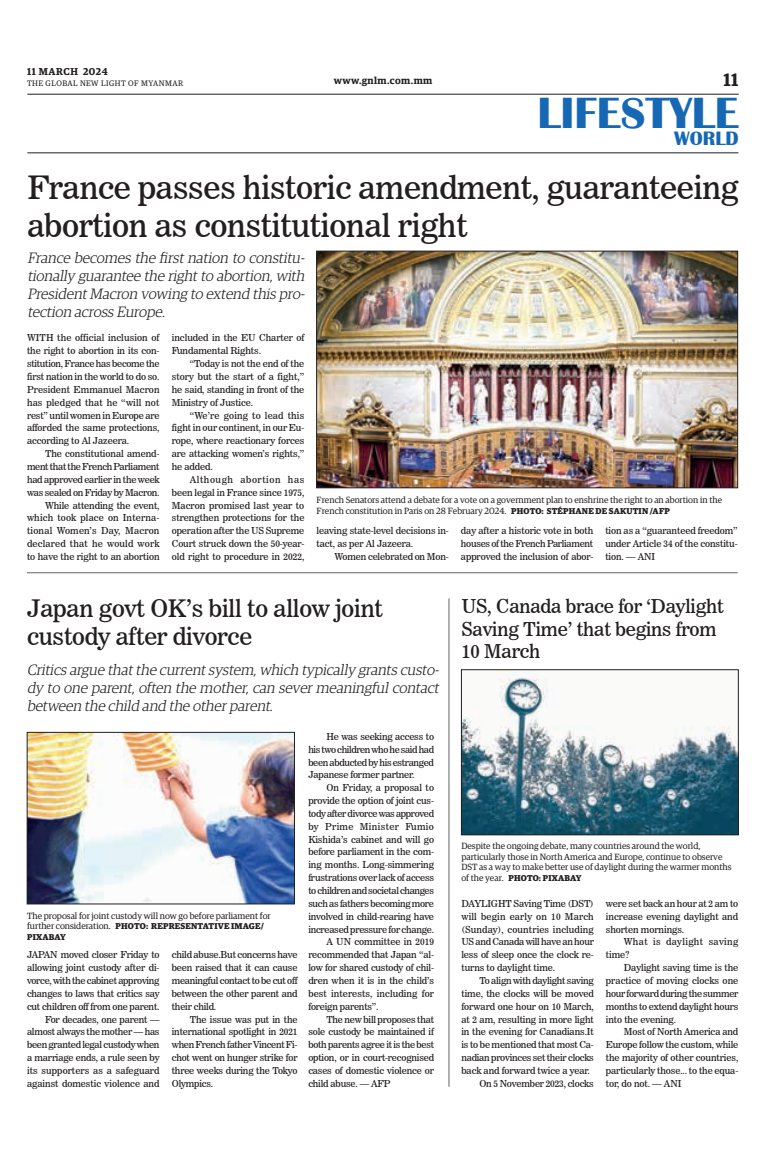
<style>
.page{position:relative;width:773px;height:1152px;background:#fff}
.page>*{position:absolute;margin:0;border:0;box-sizing:border-box;transform-origin:0 0}
.t1{font:700 45px "Britannic";color:#1768b4}
._2_Clm_Head{font:32px/38.4px "News 706 BT Roman C";letter-spacing:-.01em;color:#231f20}
._2_Clm_Head-2{font:24px/28.8px "News 706 BT Roman C";letter-spacing:-.01em;color:#231f20}
.t2{font:700 20px "Britannic";color:#1768b4}
._2_Clm_Head-3{font:19px/22.8px "News 706 BT Roman C";letter-spacing:-.01em;color:#231f20}
.t3{font:600 18px "Guardian Egyp";color:#231f20}
.t4{font:italic 300 15px/18px "Guardian Egyp";color:#231f20;text-align:justify}
.t5{font:600 10px "Guardian Egyp";letter-spacing:.05em;color:#231f20}
._2nd_Body{font:9.5px/12.9px "News 706 BT Roman C";letter-spacing:-.01em;color:#231f20;text-align:justify}
.Normal_Para{font:9.5px/12.9px "News 706 BT Roman C";letter-spacing:-.01em;color:#231f20;text-align:justify}
._2nd_Body-2{font:9.5px/12.9px "News 706 BT Roman C";letter-spacing:.03em;color:#231f20}
.t6{font:9px/10.8px "Guardian Egyp";color:#231f20}
.t7{font:700 8.5px/10.2px "Guardian Egyp";letter-spacing:.02em;color:#231f20}
.t8{font:8px "Guardian Egyp";letter-spacing:.06em;color:#231f20}
.s1{font-weight:700;font-size:8.5px}
.s2{font-weight:400;font-size:9px}
</style>
<div class="page">
<hr style="left:27px;top:94px;width:711px;height:1px;background:#231f20">
<hr style="left:27px;top:153px;width:711px;height:1px;background:#231f20">
<img style="left:318px;top:253px;width:417px;height:233px">
<div style="left:316px;top:251px;width:421px;height:237px;border:1px solid #231f20"></div>
<img style="left:463px;top:672px;width:273px;height:161px">
<div style="left:461px;top:670px;width:277px;height:165px;border:1px solid #231f20"></div>
<img style="left:29px;top:734px;width:263px;height:168px">
<div style="left:27px;top:732px;width:267px;height:172px;border:1px solid #231f20"></div>
<hr style="left:448px;top:598px;width:1px;height:489px;background:#231f20">
<hr style="left:27px;top:573px;width:710px;height:1px;background:#231f20">
<p class="t5" style="left:27px;top:64px;width:82px">11 MARCH 2024</p>
<p class="t8" style="left:27px;top:78px;width:158px">THE GLOBAL NEW LIGHT OF MYANMAR</p>
<p class="t5" style="left:334px;top:73px;width:100px">www.gnlm.com.mm</p>
<h3 class="t3" style="left:723px;top:67px;width:16px">11</h3>
<h1 class="t1" style="left:537px;top:88px;width:203px">LIFESTYLE</h1>
<h3 class="t2" style="left:674px;top:127px;width:66px">WORLD</h3>
<p class="_2_Clm_Head" style="left:27px;top:168px;width:713px">France passes historic amendment, guaranteeing abortion as constitutional right</p>
<p class="t4" style="left:27px;top:248px;width:282px">France becomes the firstnation to constitu&shy;tionally guarantee the rightto abortion,with PresidentMacron vowing to extend this pro&shy;tection across Europe.</p>
<p class="_2nd_Body" style="left:172px;top:332px;width:134px">included in the EU Charter of<br>Fundamental Rights.</p>
<p class="_2nd_Body" style="left:172px;top:357px;width:134px;text-indent:18px">“Today is not the end of the story but the start of a fight,” he said, standing in front of the Ministry of Justice.</p>
<p class="_2nd_Body" style="left:172px;top:409px;width:134px;text-indent:18px">“We’re going to lead this fight in our continent, in our Eu&shy;rope, where reactionary forces are attacking women’s rights,” he added.</p>
<p class="_2nd_Body" style="left:172px;top:473px;width:134px;text-indent:18px">Although abortion has been legal in France since 1975, Macron promised last year to strengthen protections for the operation after the US Supreme Court struck down the 50-year&shy;old right to procedure in 2022,</p>
<p class="Normal_Para" style="left:27px;top:332px;width:134px">WITH the official inclusion of the right to abortion in its con&shy;stitution, France has become the first nation in the world to do so.<br>President Emmanuel Macron has pledged that he “will not rest” until women in Europe are afforded the same protections, according to Al Jazeera.</p>
<p class="_2nd_Body" style="left:27px;top:447px;width:134px;text-indent:18px">The constitutional amend&shy;ment that the French Parliament had approved earlier in the week was sealed on Friday by Macron.</p>
<p class="_2nd_Body" style="left:27px;top:499px;width:134px;text-indent:18px">While attending the event, which took place on Interna&shy;tional Women’s Day, Macron declared that he would work to have the right to an abortion</p>
<p class="t6" style="left:316px;top:494px;width:407px">French Senators attend a debate for a vote on a government plan to enshrine the right to an abortion in the<br>French constitution in Paris on 28 February 2024. <span class="s1">PHOTO: STÉPHANE DE SAKUTIN /AFP</span></p>
<p class="_2nd_Body" style="left:316px;top:524px;width:134px">leaving state-level decisions in&shy;tact, as per Al Jazeera.</p>
<p class="_2nd_Body" style="left:334px;top:550px;width:116px">Women celebrated on Mon-</p>
<p class="_2nd_Body" style="left:461px;top:524px;width:134px">day after a historic vote in both houses of the French Parliament approved the inclusion of abor-</p>
<p class="_2nd_Body" style="left:605px;top:524px;width:134px">tion as a “guaranteed freedom” under Article 34 of the constitu&shy;tion. — ANI</p>
<p class="_2_Clm_Head-2" style="left:27px;top:594px;width:357px">Japan govt OK’s bill to allow joint custody after divorce</p>
<p class="t4" style="left:27px;top:660px;width:416px">Critics argue thatthe currentsystem,which typically grants custo&shy;dy to one parent,often the mother,can severmeaningfulcontact between the child and the otherparent.</p>
<p class="t6" style="left:27px;top:910px;width:245px">The proposal for joint custody will now go before parliament for</p>
<p class="t7" style="left:27px;top:921px;width:238px"><span class="s2">further consideration.</span> PHOTO: REPRESENTATIVE IMAGE/<br>PIXABAY</p>
<p class="Normal_Para" style="left:27px;top:948px;width:134px">JAPAN moved closer Friday to allowing joint custody after di&shy;vorce, with the cabinet approving changes to laws that critics say cut children off from one parent.</p>
<p class="_2nd_Body" style="left:27px;top:1013px;width:134px;text-indent:18px">For decades, one parent — almost always the mother — has been granted legal custody when a marriage ends, a rule seen by its supporters as a safeguard against domestic violence and</p>
<p class="_2nd_Body" style="left:172px;top:948px;width:127px">child abuse.But concerns have been raised that it can cause meaningful contact to be cut off between the other parent and their child.</p>
<p class="_2nd_Body" style="left:172px;top:1013px;width:127px;text-indent:18px">The issue was put in the international spotlight in 2021 when French father Vincent Fi&shy;chot went on hunger strike for three weeks during the Tokyo Olympics.</p>
<p class="_2nd_Body" style="left:308px;top:730px;width:127px;text-indent:18px">He was seeking access to his two children who he said had been abducted by his estranged Japanese former partner.</p>
<p class="_2nd_Body" style="left:308px;top:781px;width:127px;text-indent:18px">On Friday, a proposal to provide the option of joint cus&shy;tody after divorce was approved by Prime Minister Fumio Kishida’s cabinet and will go before parliament in the com&shy;ing months. Long-simmering frustrations over lack of access to children and societal changes such as fathers becoming more involved in child-rearing have increased pressure for change.</p>
<p class="_2nd_Body" style="left:308px;top:936px;width:127px;text-indent:18px">A UN committee in 2019 recommended that Japan “al&shy;low for shared custody of chil&shy;dren when it is in the child’s best interests, including for foreign parents”.</p>
<p class="_2nd_Body" style="left:308px;top:1013px;width:127px;text-indent:18px">The new bill proposes that sole custody be maintained if both parents agree it is the best option, or in court-recognised cases of domestic violence or child abuse. — AFP</p>
<p class="_2_Clm_Head-3" style="left:461px;top:595px;width:264px">US, Canada brace for ‘Daylight<br>Saving Time’ that begins from<br>10 March</p>
<p class="t6" style="left:461px;top:840px;width:271px">Despite the ongoing debate, many countries around the world, particularly those in North America and Europe, continue to observe<br>DST as a way to make better use of daylight during the warmer months</p>
<p class="t7" style="left:461px;top:872px;width:122px"><span class="s2">of the year.</span> PHOTO: PIXABAY</p>
<p class="Normal_Para" style="left:461px;top:897px;width:134px">DAYLIGHT Saving Time (DST) will begin early on 10 March (Sunday), countries including US and Canada will have an hour less of sleep once the clock re&shy;turns to daylight time.</p>
<p class="_2nd_Body" style="left:461px;top:974px;width:134px;text-indent:18px">To align with daylight saving time, the clocks will be moved forward one hour on 10 March, at 2 am, resulting in more light in the evening for Canadians.It is to be mentioned that most Ca&shy;nadian provinces set their clocks back and forward twice a year.</p>
<p class="_2nd_Body" style="left:479px;top:1077px;width:116px">On 5 November 2023, clocks</p>
<p class="_2nd_Body" style="left:606px;top:897px;width:134px">were set back an hour at 2 am to increase evening daylight and shorten mornings.</p>
<p class="_2nd_Body-2" style="left:606px;top:936px;width:134px;text-indent:18px">What is daylight saving time?</p>
<p class="_2nd_Body" style="left:606px;top:961px;width:134px;text-indent:18px">Daylight saving time is the practice of moving clocks one hour forward during the summer months to extend daylight hours into the evening.</p>
<p class="_2nd_Body" style="left:606px;top:1026px;width:134px;text-indent:18px">Most of North America and Europe follow the custom, while the majority of other countries, particularly those... to the equa&shy;tor, do not. — ANI</p>
</div>
